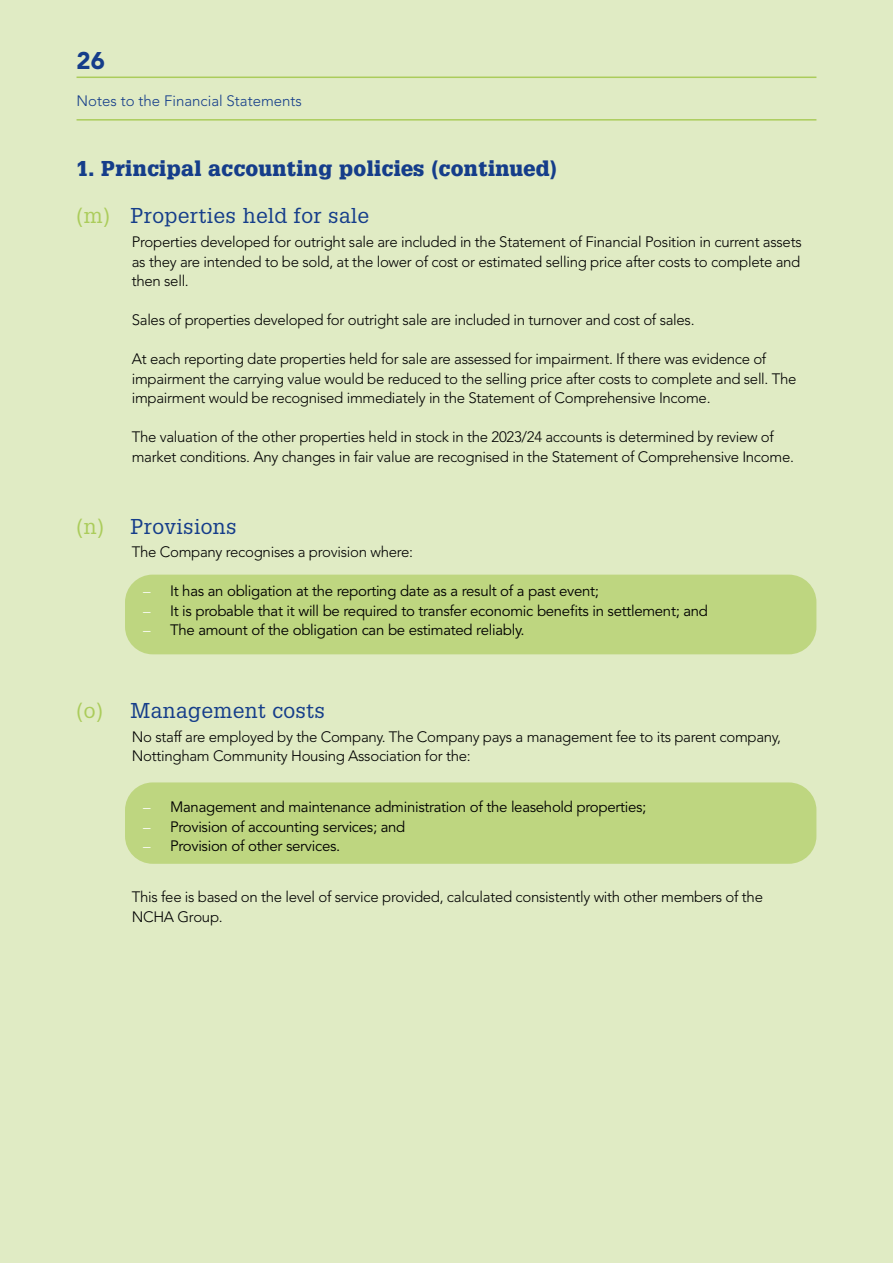
<style>
.page{position:relative;width:893px;height:1263px;background:#e0ebc4}
.page>*{position:absolute;margin:0;border:0;box-sizing:border-box;transform-origin:0 0}
.t1{font:900 24px "Avenir LT Std";color:#153d8a}
.t2{font:21px "Glypha LT Std";letter-spacing:.02em;color:#153d8a}
.t3{font:900 21px "Glypha LT Std";letter-spacing:.02em;color:#153d8a}
.t4{font:300 15px/19.5px "Avenir LT Std";letter-spacing:-.02em;color:#000}
.t5{font:15px "Avenir LT Std";letter-spacing:-.02em;color:#000}
.t6{font:300 15px "Avenir LT Std";color:#153d8a}
.s1{color:#abcc5b}
.s2{font-weight:300;color:#fff}
</style>
<div class="page">
<div style="left:125px;top:782px;width:691px;height:82px;background:#bed680;border-radius:28px"></div>
<div style="left:125px;top:575px;width:691px;height:79px;background:#bed680;border-radius:28px"></div>
<hr style="left:77px;top:119px;width:739px;height:2px;background:#abcc5b">
<hr style="left:77px;top:77px;width:739px;height:1px;background:#abcc5b">
<h1 class="t1" style="left:77px;top:46px;width:30px">26</h1>
<p class="t6" style="left:77px;top:92px;width:227px">Notes to the Financial Statements</p>
<h2 class="t3" style="left:77px;top:155px;width:482px">1. Principal accounting policies (continued)</h2>
<h2 class="t2" style="left:77px;top:203px;width:294px"><span class="s1">(m)</span> Properties held for sale</h2>
<p class="t4" style="left:132px;top:232px;width:671px;text-align:justify">Properties developed for outright sale are included in the Statement of Financial Position in current assets as they are intended to be sold, at the lower of cost or estimated selling price after costs to complete and then sell.</p>
<p class="t4" style="left:132px;top:310px;width:564px">Sales of properties developed for outright sale are included in turnover and cost of sales.</p>
<p class="t4" style="left:132px;top:349px;width:666px">At each reporting date properties held for sale are assessed for impairment. If there was evidence of impairment the carrying value would be reduced to the selling price after costs to complete and sell. The impairment would be recognised immediately in the Statement of Comprehensive Income.</p>
<p class="t4" style="left:132px;top:427px;width:664px">The valuation of the other properties held in stock in the 2023/24 accounts is determined by review of market conditions. Any changes in fair value are recognised in the Statement of Comprehensive Income.</p>
<h2 class="t2" style="left:77px;top:513px;width:162px"><span class="s1">(n)</span> Provisions</h2>
<p class="t4" style="left:132px;top:542px;width:283px">The Company recognises a provision where:</p>
<p class="t5" style="left:143px;top:583px;width:458px"><span class="s2">–</span> It has an obligation at the reporting date as a result of a past event;</p>
<p class="t5" style="left:143px;top:602px;width:567px"><span class="s2">–</span> It is probable that it will be required to transfer economic benefits in settlement; and</p>
<p class="t5" style="left:143px;top:622px;width:383px"><span class="s2">–</span> The amount of the obligation can be estimated reliably.</p>
<h2 class="t2" style="left:77px;top:698px;width:250px"><span class="s1">(o)</span> Management costs</h2>
<p class="t4" style="left:132px;top:727px;width:651px">No staff are employed by the Company. The Company pays a management fee to its parent company,<br>Nottingham Community Housing Association for the:</p>
<p class="t5" style="left:143px;top:798px;width:505px"><span class="s2">–</span> Management and maintenance administration of the leasehold properties;</p>
<p class="t5" style="left:143px;top:818px;width:264px"><span class="s2">–</span> Provision of accounting services; and</p>
<p class="t5" style="left:143px;top:837px;width:199px"><span class="s2">–</span> Provision of other services.</p>
<p class="t4" style="left:132px;top:887px;width:633px">This fee is based on the level of service provided, calculated consistently with other members of the<br>NCHA Group.</p>
</div>
